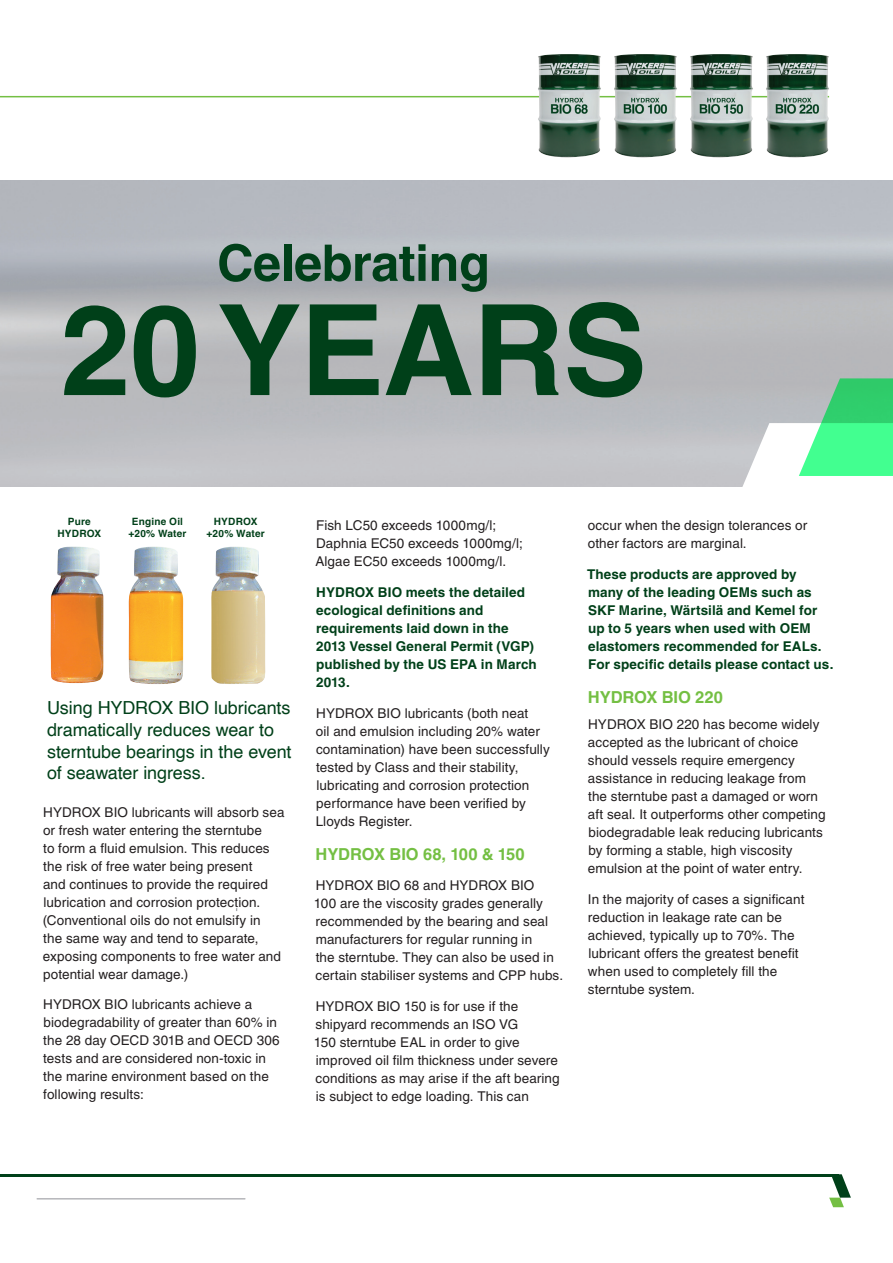
<style>
.page{position:relative;width:893px;height:1263px;background:#fff}
.page>*{position:absolute;margin:0;border:0;box-sizing:border-box;transform-origin:0 0}
.t1{font:700 126.15px "Helvetica LT Pro";letter-spacing:-.01em;color:#004019}
.t2{font:700 50.55px "Helvetica LT Pro";letter-spacing:-.01em;color:#004019}
.t3{font:18px/21.6px "Helvetica";letter-spacing:-.005em;color:#004019}
.t4{font:700 16.5px "Helvetica LT Pro";letter-spacing:-.005em;color:#74bf43}
.t5{font:700 16.5px "Helvetica";letter-spacing:-.005em;color:#74bf43}
.t6{font:13.5px/18px "Helvetica LT Pro";letter-spacing:.005em;color:#231f20}
.t7{font:700 13.5px/18px "Helvetica LT Pro";letter-spacing:.005em;color:#004019}
.t8{font:700 10.05px/12px "Helvetica";letter-spacing:.02em;color:#004019;text-align:center}
</style>
<div class="page">
<svg style="left:728px;top:378px;width:165px;height:109px"></svg>
<hr style="left:37px;top:1198px;width:208px;height:1px;background:#a8a9ad">
<img style="left:50px;top:546px;width:216px;height:138px">
<hr style="left:0;top:96px;width:829px;height:1px;background:#74bf43">
<img style="left:765px;top:54px;width:64px;height:103px">
<img style="left:613px;top:54px;width:64px;height:103px">
<img style="left:689px;top:54px;width:64px;height:103px">
<img style="left:537px;top:54px;width:64px;height:103px">
<hr style="left:0;top:1174px;width:839px;height:3px;background:#004019">
<svg style="left:829px;top:1174px;width:22px;height:33px"></svg>
<h2 class="t2" style="left:217px;top:232px;width:274px">Celebrating</h2>
<h1 class="t1" style="left:61px;top:274px;width:588px">20 YEARS</h1>
<p class="t8" style="left:57px;top:516px;width:45px">Pure<br>HYDROX</p>
<p class="t8" style="left:128px;top:516px;width:60px">Engine Oil +20% Water</p>
<p class="t8" style="left:207px;top:516px;width:60px">HYDROX +20% Water</p>
<h3 class="t3" style="left:47px;top:698px;width:246px">Using HYDROX BIO lubricants dramatically reduces wear to sterntube bearings in the event of seawater ingress.</h3>
<p class="t6" style="left:43px;top:803px;width:243px">HYDROX BIO lubricants will absorb sea or fresh water entering the sterntube<br>to form a fluid emulsion. This reduces the risk of free water being present<br>and continues to provide the required lubrication and corrosion protection. (Conventional oils do not emulsify in<br>the same way and tend to separate, exposing components to free water and potential wear damage.)</p>
<p class="t6" style="left:43px;top:996px;width:238px">HYDROX BIO lubricants achieve a biodegradability of greater than 60% in the 28 day OECD 301B and OECD 306 tests and are considered non-toxic in the marine environment based on the following results:</p>
<p class="t6" style="left:315px;top:516px;width:209px">Fish LC50 exceeds 1000mg/l;<br>Daphnia EC50 exceeds 1000mg/l;<br>Algae EC50 exceeds 1000mg/l.</p>
<p class="t7" style="left:316px;top:583px;width:222px">HYDROX BIO meets the detailed ecological definitions and requirements laid down in the<br>2013 Vessel General Permit (VGP) published by the US EPA in March<br>2013.</p>
<p class="t6" style="left:316px;top:704px;width:236px">HYDROX BIO lubricants (both neat<br>oil and emulsion including 20% water contamination) have been successfully tested by Class and their stability, lubricating and corrosion protection performance have been verified by Lloyds Register.</p>
<p class="t4" style="left:316px;top:844px;width:211px">HYDROX BIO 68, 100 &amp; 150</p>
<p class="t6" style="left:314px;top:877px;width:251px">HYDROX BIO 68 and HYDROX BIO<br>100 are the viscosity grades generally recommended by the bearing and seal manufacturers for regular running in<br>the sterntube. They can also be used in certain stabiliser systems and CPP hubs.</p>
<p class="t6" style="left:314px;top:997px;width:247px">HYDROX BIO 150 is for use if the shipyard recommends an ISO VG<br>150 sterntube EAL in order to give improved oil film thickness under severe conditions as may arise if the aft bearing is subject to edge loading. This can</p>
<p class="t6" style="left:588px;top:516px;width:221px">occur when the design tolerances or other factors are marginal.</p>
<p class="t7" style="left:587px;top:565px;width:248px">These products are approved by many of the leading OEMs such as SKF Marine, Wärtsilä and Kemel for up to 5 years when used with OEM elastomers recommended for EALs.<br>For specific details please contact us.</p>
<p class="t5" style="left:588px;top:687px;width:136px">HYDROX BIO 220</p>
<p class="t6" style="left:588px;top:716px;width:239px">HYDROX BIO 220 has become widely accepted as the lubricant of choice should vessels require emergency assistance in reducing leakage from the sterntube past a damaged or worn aft seal. It outperforms other competing biodegradable leak reducing lubricants by forming a stable, high viscosity emulsion at the point of water entry.</p>
<p class="t6" style="left:588px;top:890px;width:218px">In the majority of cases a significant reduction in leakage rate can be achieved, typically up to 70%. The lubricant offers the greatest benefit when used to completely fill the sterntube system.</p>
</div>
